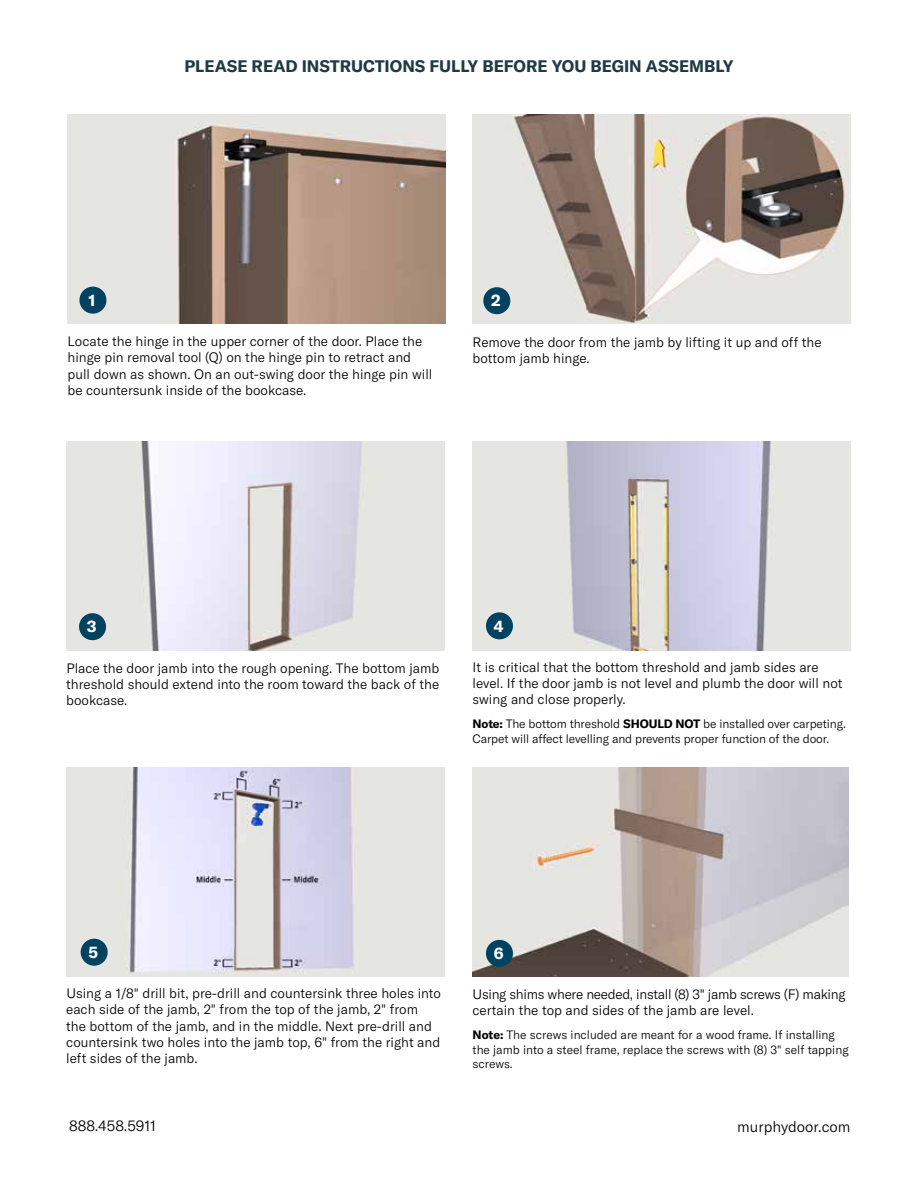
<style>
.page{position:relative;width:918px;height:1188px;background:#fff}
.page>*{position:absolute;margin:0;border:0;box-sizing:border-box;transform-origin:0 0}
.t1{font:700 16.5px "GT America";color:#1e3b45}
.t2{font:700 16.2px "GT America";color:#fff}
.t3{font:300 15px "GT America";color:#000}
.t4{font:300 13.5px/16.2px "GT America";color:#000}
.t5{font:300 13.5px/16.2px "GT America";letter-spacing:-.02em;color:#000}
.t6{font:300 12px/14.4px "GT America";letter-spacing:-.01em;color:#000}
.s1{font-weight:700}
</style>
<div class="page">
<img style="left:472px;top:115px;width:378px;height:209px">
<div style="left:483px;top:287px;width:27px;height:27px;background:#00425f;border-radius:50%"></div>
<img style="left:68px;top:115px;width:378px;height:209px">
<div style="left:79px;top:287px;width:27px;height:27px;background:#00425f;border-radius:50%"></div>
<img style="left:472px;top:441px;width:378px;height:209px">
<div style="left:486px;top:612px;width:27px;height:27px;background:#00425f;border-radius:50%"></div>
<img style="left:66px;top:767px;width:378px;height:210px">
<div style="left:81px;top:939px;width:27px;height:27px;background:#00425f;border-radius:50%"></div>
<img style="left:472px;top:767px;width:376px;height:210px">
<div style="left:486px;top:940px;width:27px;height:27px;background:#00425f;border-radius:50%"></div>
<img style="left:66px;top:441px;width:378px;height:209px">
<div style="left:79px;top:613px;width:27px;height:27px;background:#00425f;border-radius:50%"></div>
<p class="t1" style="left:184px;top:56px;width:551px">PLEASE READ INSTRUCTIONS FULLY BEFORE YOU BEGIN ASSEMBLY</p>
<p class="t2" style="left:89px;top:290px;width:9px">1</p>
<p class="t2" style="left:491px;top:291px;width:11px">2</p>
<p class="t4" style="left:68px;top:333px;width:366px">Locate the hinge in the upper corner of the door. Place the hinge pin removal tool (Q) on the hinge pin to retract and pull down as shown. On an out-swing door the hinge pin will be countersunk inside of the bookcase.</p>
<p class="t4" style="left:473px;top:334px;width:351px">Remove the door from the jamb by lifting it up and off the bottom jamb hinge.</p>
<p class="t2" style="left:87px;top:617px;width:11px">3</p>
<p class="t4" style="left:66px;top:660px;width:375px;text-align:justify">Place the door jamb into the rough opening. The bottom jamb threshold should extend into the room toward the back of the bookcase.</p>
<p class="t2" style="left:494px;top:616px;width:12px">4</p>
<p class="t4" style="left:473px;top:659px;width:372px">It is critical that the bottom threshold and jamb sides are level. If the door jamb is not level and plumb the door will not swing and close properly.</p>
<p class="t6" style="left:473px;top:717px;width:375px"><span class="s1">Note:</span> The bottom threshold <span class="s1">SHOULD NOT</span> be installed over carpeting.<br>Carpet will affect levelling and prevents proper function of the door.</p>
<p class="t2" style="left:89px;top:942px;width:11px">5</p>
<p class="t2" style="left:494px;top:943px;width:11px">6</p>
<p class="t4" style="left:66px;top:985px;width:376px">Using a 1/8" drill bit, pre-drill and countersink three holes into each side of the jamb, 2" from the top of the jamb, 2" from the bottom of the jamb, and in the middle. Next pre-drill and countersink two holes into the jamb top, 6" from the right and left sides of the jamb.</p>
<p class="t5" style="left:473px;top:986px;width:375px">Using shims where needed, install (8) 3" jamb screws (F) making certain the top and sides of the jamb are level.</p>
<p class="t6" style="left:473px;top:1028px;width:378px"><span class="s1">Note:</span> The screws included are meant for a wood frame. If installing the jamb into a steel frame, replace the screws with (8) 3" self tapping screws.</p>
<p class="t3" style="left:69px;top:1117px;width:88px">888.458.5911</p>
<p class="t3" style="left:737px;top:1118px;width:115px">murphydoor.com</p>
</div>
